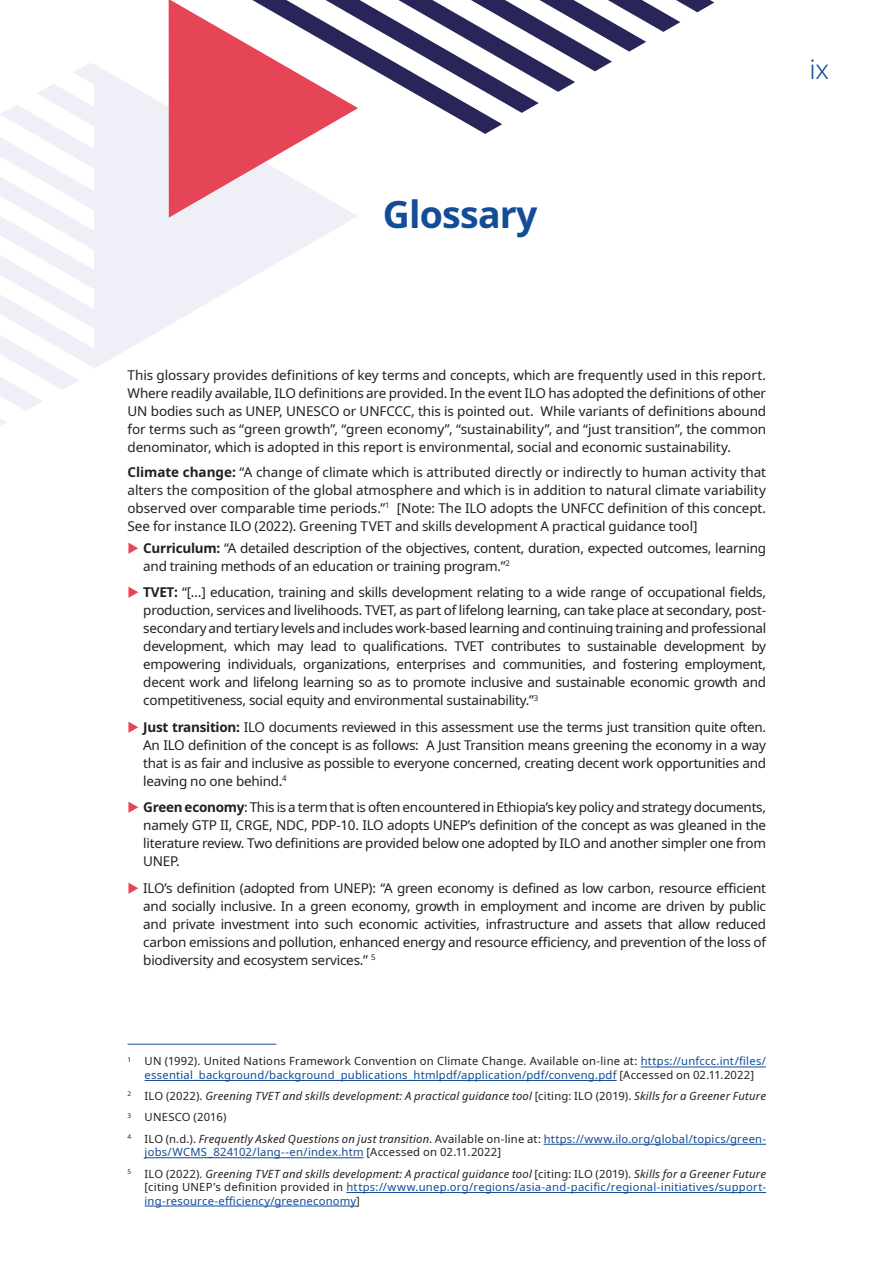
<style>
.page{position:relative;width:893px;height:1263px;background:#fff}
.page>*{position:absolute;margin:0;border:0;box-sizing:border-box;transform-origin:0 0}
.t1{font:700 37.5px "Noto Sans";letter-spacing:-.02em;color:#134c97}
.t2{font:300 27px "Noto Sans";color:#134c97}
.t3{font:13.5px/18px "Noto Sans";letter-spacing:-.02em;color:#231f20;text-align:justify}
.t4{font:italic 11.25px/21.3px "Noto Sans";letter-spacing:.015em;color:#231f20}
.t5{font:11.25px/13.5px "Noto Sans";letter-spacing:.02em;color:#134c97;text-align:center}
.s1{font-weight:700}
.s2{color:#231f20}
.s3{font-style:normal}
.s4{font-style:normal;color:#134c97}
</style>
<div class="page">
<svg style="left:0;top:63px;width:354px;height:363px"></svg>
<svg style="left:358px;top:0;width:357px;height:134px"></svg>
<svg style="left:169px;top:0;width:189px;height:218px"></svg>
<hr style="left:128px;top:1044px;width:148px;height:1px;background:#134c97">
<hr style="left:641px;top:1066px;width:125px;height:1px;background:#134c97">
<hr style="left:145px;top:1080px;width:472px;height:1px;background:#134c97">
<hr style="left:544px;top:1144px;width:222px;height:1px;background:#134c97">
<hr style="left:145px;top:1157px;width:219px;height:1px;background:#134c97">
<hr style="left:346px;top:1192px;width:420px;height:1px;background:#134c97">
<hr style="left:145px;top:1205px;width:211px;height:1px;background:#134c97">
<h1 class="t1" style="left:383px;top:188px;width:156px">Glossary</h1>
<h2 class="t2" style="left:809px;top:50px;width:21px">ix</h2>
<p class="t3" style="left:128px;top:367px;width:640px">This glossary provides definitions of key terms and concepts, which are frequently used in this report.<br>Where readily available, ILO definitions are provided. In the event ILO has adopted the definitions of other UN bodies such as UNEP, UNESCO or UNFCCC, this is pointed out. While variants of definitions abound for terms such as “green growth”, “green economy”, “sustainability”, and “just transition”, the common denominator, which is adopted in this report is environmental, social and economic sustainability.</p>
<p class="t3" style="left:128px;top:463px;width:640px"><span class="s1">Climate change:</span> “A change of climate which is attributed directly or indirectly to human activity that alters the composition of the global atmosphere and which is in addition to natural climate variability observed over comparable time periods.”<sup>1</sup> [Note: The ILO adopts the UNFCC definition of this concept.<br>See for instance ILO (2022). Greening TVET and skills development A practical guidance tool]</p>
<p class="t3" style="left:143px;top:539px;width:624px"><span class="s1">Curriculum:</span> “A detailed description of the objectives, content, duration, expected outcomes, learning and training methods of an education or training program.”<sup>2</sup></p>
<p class="t3" style="left:143px;top:584px;width:624px"><span class="s1">TVET:</span> “[…] education, training and skills development relating to a wide range of occupational fields, production, services and livelihoods. TVET, as part of lifelong learning, can take place at secondary, post&shy;secondary and tertiary levels and includes work-based learning and continuing training and professional development, which may lead to qualifications. TVET contributes to sustainable development by empowering individuals, organizations, enterprises and communities, and fostering employment, decent work and lifelong learning so as to promote inclusive and sustainable economic growth and competitiveness, social equity and environmental sustainability.”<sup>3</sup></p>
<p class="t3" style="left:143px;top:718px;width:624px"><span class="s1">Just transition:</span> ILO documents reviewed in this assessment use the terms just transition quite often.<br>An ILO definition of the concept is as follows: A Just Transition means greening the economy in a way that is as fair and inclusive as possible to everyone concerned, creating decent work opportunities and leaving no one behind.<sup>4</sup></p>
<p class="t3" style="left:143px;top:799px;width:624px"><span class="s1">Green economy</span>: This is a term that is often encountered in Ethiopia’s key policy and strategy documents, namely GTP II, CRGE, NDC, PDP-10. ILO adopts UNEP’s definition of the concept as was gleaned in the literature review. Two definitions are provided below one adopted by ILO and another simpler one from UNEP.</p>
<p class="t3" style="left:143px;top:879px;width:624px">ILO’s definition (adopted from UNEP): “A green economy is defined as low carbon, resource efficient and socially inclusive. In a green economy, growth in employment and income are driven by public and private investment into such economic activities, infrastructure and assets that allow reduced carbon emissions and pollution, enhanced energy and resource efficiency, and prevention of the loss of biodiversity and ecosystem services.” <sup>5</sup></p>
<p class="t5" style="left:128px;top:1055px;width:640px"><sup>1</sup> <span class="s2">UN (1992). United Nations Framework Convention on Climate Change. Available on-line at:</span> https://unfccc.int/files/ essential_background/background_publications_htmlpdf/application/pdf/conveng.pdf <span class="s2">[Accessed on 02.11.2022]</span></p>
<p class="t4" style="left:128px;top:1086px;width:640px"><sup>2</sup> <span class="s3">ILO (2022).</span> Greening TVET and skills development: A practical guidance tool <span class="s3">[citing: ILO (2019).</span> Skills for a Greener Future<br><sup>3</sup> <span class="s3">UNESCO (2016)<br></span><sup>4</sup> <span class="s3">ILO (n.d.).</span> Frequently Asked Questions on just transition<span class="s3">. Available on-line at:</span> <span class="s4">https://www.ilo.org/global/topics/green-</span></p>
<p class="t4" style="left:128px;top:1142px;width:640px;text-indent:17px"><span class="s4">jobs/WCMS_824102/lang--en/index.htm</span> <span class="s3">[Accessed on 02.11.2022]<br></span><sup>5</sup> <span class="s3">ILO (2022).</span> Greening TVET and skills development: A practical guidance tool <span class="s3">[citing: ILO (2019)</span>. Skills for a Greener Future</p>
<p class="t5" style="left:145px;top:1180px;width:623px;text-align:left"><span class="s2">[citing UNEP’s definition provided in</span> https://www.unep.org/regions/asia-and-pacific/regional-initiatives/support&shy;ing-resource-efficiency/greeneconomy<span class="s2">]</span></p>
</div>
